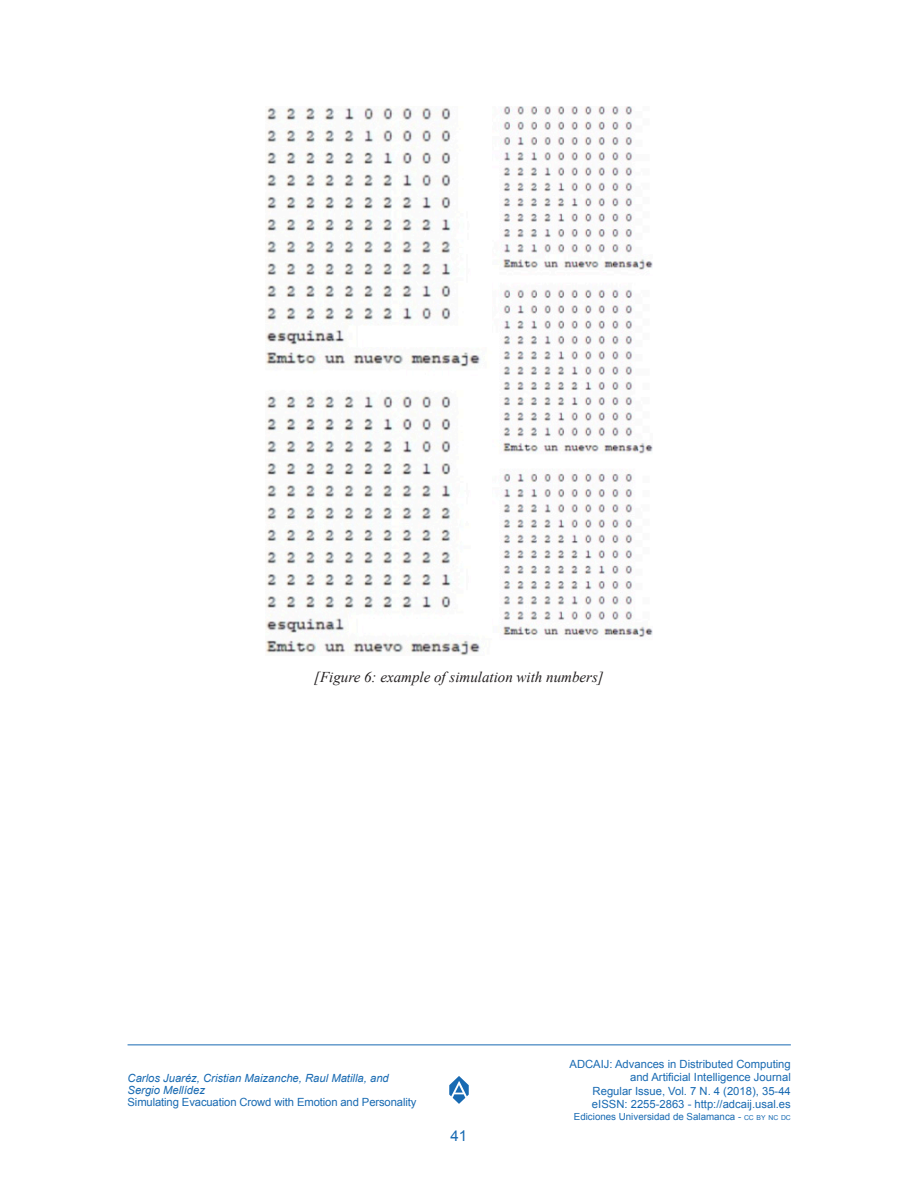
<style>
.page{position:relative;width:918px;height:1188px;background:#fff}
.page>*{position:absolute;margin:0;border:0;box-sizing:border-box;transform-origin:0 0}
._6PieFigura{font:italic 15px "Times New Roman";color:#231f20}
.t1{font:15px "Arial";color:#186ab2}
.t2{font:11.25px/13.5px "Arial";color:#186ab2;text-align:right}
.t3{font:italic 11.25px/12px "Arial";color:#186ab2}
.t4{font:9.75px "Arial";color:#186ab2}
.s1{font-size:6.9px}
</style>
<div class="page">
<svg style="left:449px;top:1076px;width:20px;height:28px"></svg>
<hr style="left:128px;top:1044px;width:663px;height:1px;background:#186ab2">
<img style="left:265px;top:106px;width:388px;height:550px">
<p class="_6PieFigura" style="left:314px;top:667px;width:291px">[Figure 6: example of simulation with numbers]</p>
<p class="t3" style="left:128px;top:1072px;width:263px">Carlos Juaréz, Cristian Maizanche, Raul Matilla, and<br>Sergio Mellídez</p>
<p class="t2" style="left:128px;top:1095px;width:290px">Simulating Evacuation Crowd with Emotion and Personality</p>
<h1 class="t1" style="left:451px;top:1126px;width:18px">41</h1>
<p class="t2" style="left:570px;top:1057px;width:223px">ADCAIJ: Advances in Distributed Computing and Artificial Intelligence Journal<br>Regular Issue, Vol. 7 N. 4 (2018), 35-44 eISSN: 2255-2863 - http://adcaij.usal.es</p>
<p class="t4" style="left:574px;top:1110px;width:218px">Ediciones Universidad de Salamanca - <span class="s1">CC BY NC DC</span></p>
</div>
